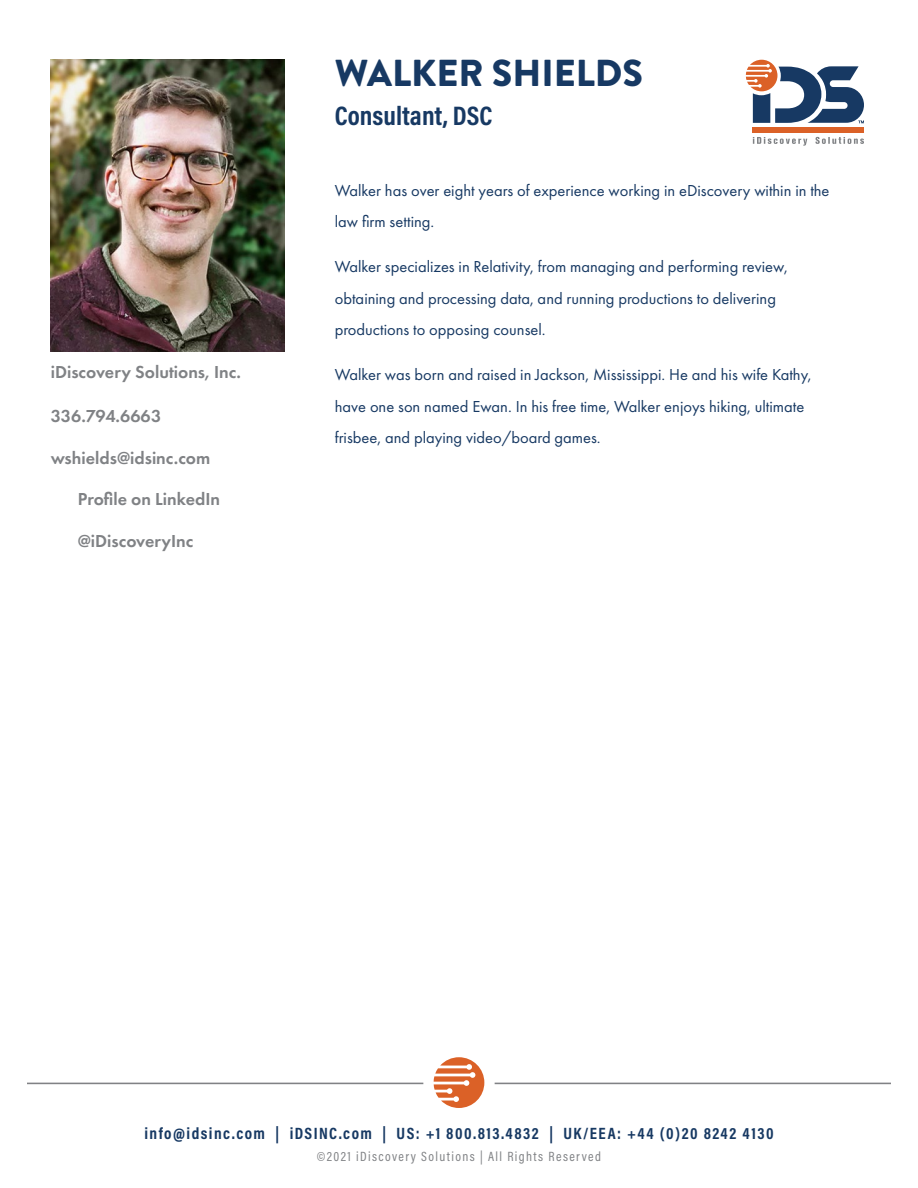
<style>
.page{position:relative;width:918px;height:1188px;background:#fff}
.page>*{position:absolute;margin:0;border:0;box-sizing:border-box;transform-origin:0 0}
.t1{font:900 37.5px "Brandon Grotesque";color:#173963}
.t2{font:700 27px "Acumin Pro Cond";color:#173963}
.t3{font:600 18px "Futura PT";color:#808285}
.t4{font:16.5px/31.5px "Futura PT";color:#173963}
.t5{font:16.5px "Acumin Variable Concept";letter-spacing:.085em;color:#173963}
.t6{font:13.5px "Acumin Pro Cond";letter-spacing:.1em;color:#808285}
</style>
<div class="page">
<hr style="left:27px;top:1083px;width:396px;height:1px;background:#808285">
<hr style="left:495px;top:1083px;width:396px;height:1px;background:#808285">
<svg style="left:434px;top:1057px;width:50px;height:51px"></svg>
<img style="left:51px;top:60px;width:233px;height:291px">
<div style="left:753px;top:127px;width:111px;height:6px;background:#db6127"></div>
<svg style="left:746px;top:60px;width:118px;height:63px"></svg>
<svg style="left:815px;top:137px;width:49px;height:7px"></svg>
<svg style="left:753px;top:137px;width:54px;height:9px"></svg>
<p class="t3" style="left:51px;top:361px;width:192px">iDiscovery Solutions, Inc.</p>
<p class="t3" style="left:51px;top:404px;width:112px">336.794.6663</p>
<p class="t3" style="left:51px;top:446px;width:161px">wshields@idsinc.com</p>
<p class="t3" style="left:78px;top:488px;width:144px">Profile on LinkedIn</p>
<p class="t3" style="left:78px;top:530px;width:117px">@iDiscoveryInc</p>
<h1 class="t1" style="left:335px;top:46px;width:310px">WALKER SHIELDS</h1>
<h2 class="t2" style="left:335px;top:98px;width:159px">Consultant, DSC</h2>
<p class="t4" style="left:335px;top:174px;width:496px">Walker has over eight years of experience working in eDiscovery within in the law firm setting.</p>
<p class="t4" style="left:335px;top:251px;width:454px">Walker specializes in Relativity, from managing and performing review, obtaining and processing data, and running productions to delivering productions to opposing counsel.</p>
<p class="t4" style="left:335px;top:359px;width:478px">Walker was born and raised in Jackson, Mississippi. He and his wife Kathy, have one son named Ewan. In his free time, Walker enjoys hiking, ultimate frisbee, and playing video/board games.</p>
<p class="t5" style="left:144px;top:1122px;width:631px">info@idsinc.com | iDSINC.com | US: +1 800.813.4832 | UK/EEA: +44 (0)20 8242 4130</p>
<p class="t6" style="left:317px;top:1148px;width:286px">©2021 iDiscovery Solutions | All Rights Reserved</p>
</div>
